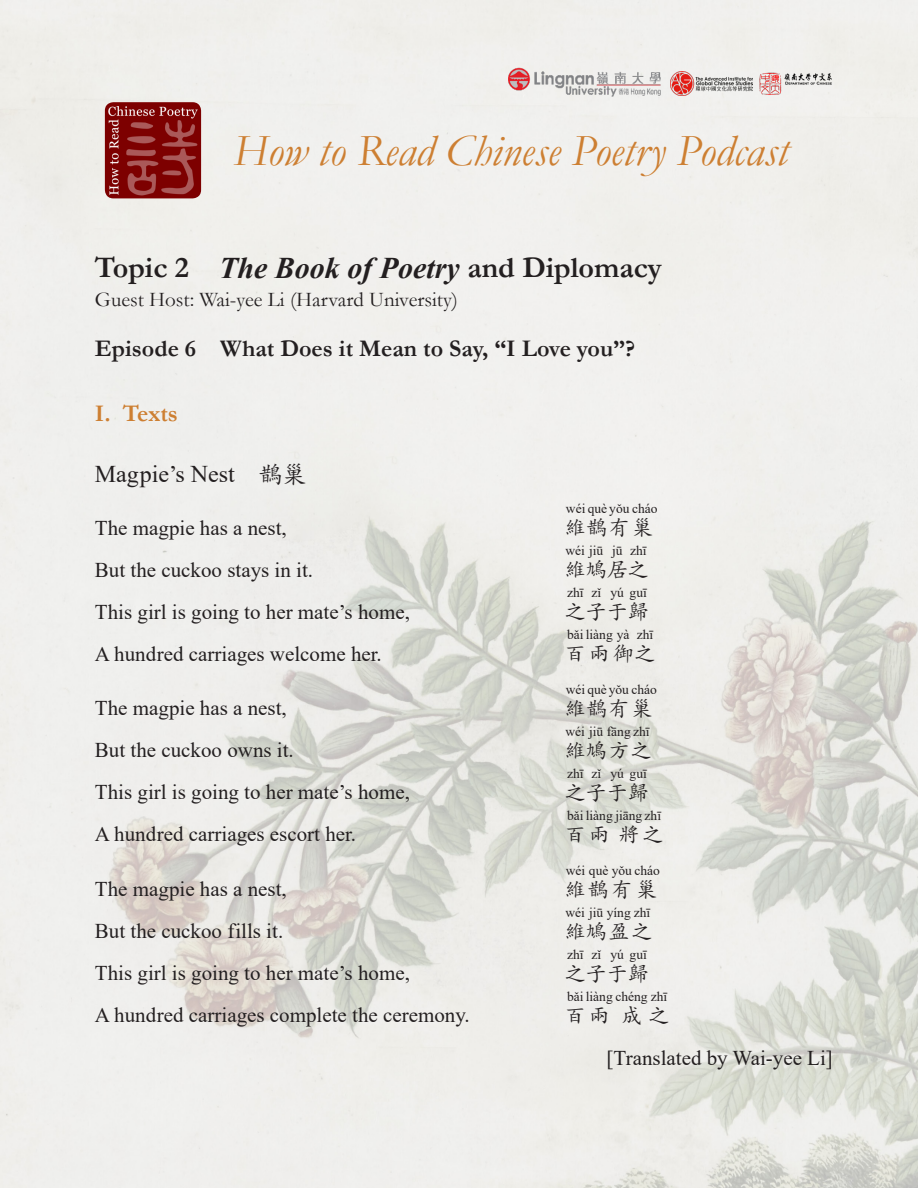
<style>
.page{position:relative;width:918px;height:1188px;background:#fff}
.page>*{position:absolute;margin:0;border:0;box-sizing:border-box;transform-origin:0 0}
.t1{font:italic 45px "Garamond";color:#cd7f32}
.t2{font:700 30px "Garamond";color:#231f20}
.t3{font:700 24px "Garamond";color:#231f20}
.t4{font:24px "Times New Roman";color:#231f20}
.t5{font:700 24px "Garamond";color:#cd7f32}
.t6{font:21px "Times New Roman";color:#231f20}
.t7{font:21px "Kai Ti";letter-spacing:.04em;color:#231f20}
.t8{font:21px "Garamond";color:#231f20}
.t9{font:13.5px "Times New Roman";color:#231f20}
.s1{font-family:"Times New Roman";font-style:italic}
.s2{font-family:"Kai Ti"}
</style>
<div class="page">
<img style="left:0;top:0;width:1px;height:1188px">
<img style="left:1px;top:0;width:917px;height:1188px">
<img style="left:105px;top:102px;width:96px;height:96px">
<img style="left:759px;top:72px;width:74px;height:23px">
<img style="left:509px;top:67px;width:155px;height:34px">
<img style="left:670px;top:72px;width:82px;height:24px">
<p class="t1" style="left:233px;top:120px;width:557px">How to Read Chinese Poetry Podcast</p>
<p class="t2" style="left:95px;top:247px;width:569px">Topic 2 <span class="s1">The Book of Poetry</span> and Diplomacy</p>
<p class="t8" style="left:95px;top:285px;width:365px">Guest Host: Wai-yee Li (Harvard University)</p>
<p class="t3" style="left:95px;top:332px;width:542px">Episode 6 What Does it Mean to Say, “I Love you”?</p>
<p class="t5" style="left:95px;top:397px;width:85px">I. Texts</p>
<p class="t4" style="left:95px;top:457px;width:214px">Magpie’s Nest <span class="s2">鵲巢</span></p>
<p class="t6" style="left:95px;top:513px;width:193px">The magpie has a nest,</p>
<p class="t6" style="left:95px;top:555px;width:220px">But the cuckoo stays in it.</p>
<p class="t6" style="left:95px;top:597px;width:316px">This girl is going to her mate’s home,</p>
<p class="t6" style="left:95px;top:639px;width:288px">A hundred carriages welcome her.</p>
<p class="t6" style="left:95px;top:693px;width:193px">The magpie has a nest,</p>
<p class="t6" style="left:95px;top:735px;width:200px">But the cuckoo owns it.</p>
<p class="t6" style="left:95px;top:777px;width:316px">This girl is going to her mate’s home,</p>
<p class="t6" style="left:95px;top:819px;width:263px">A hundred carriages escort her.</p>
<p class="t6" style="left:95px;top:874px;width:193px">The magpie has a nest,</p>
<p class="t6" style="left:95px;top:916px;width:190px">But the cuckoo fills it.</p>
<p class="t6" style="left:95px;top:958px;width:316px">This girl is going to her mate’s home,</p>
<p class="t6" style="left:95px;top:1000px;width:376px">A hundred carriages complete the ceremony.</p>
<p class="t9" style="left:566px;top:499px;width:93px">wéi quèyǒu cháo</p>
<p class="t7" style="left:565px;top:517px;width:90px">維鵲有巢</p>
<p class="t9" style="left:566px;top:541px;width:39px">wéi jiū</p>
<p class="t9" style="left:612px;top:541px;width:12px">jū</p>
<p class="t9" style="left:630px;top:541px;width:18px">zhī</p>
<p class="t7" style="left:565px;top:559px;width:85px">維鳩居之</p>
<p class="t9" style="left:567px;top:583px;width:18px">zhī</p>
<p class="t9" style="left:591px;top:583px;width:11px">zǐ</p>
<p class="t9" style="left:611px;top:583px;width:38px">yú guī</p>
<p class="t7" style="left:565px;top:601px;width:85px">之子于歸</p>
<p class="t9" style="left:567px;top:625px;width:64px">bǎi liàng yà</p>
<p class="t9" style="left:637px;top:625px;width:18px">zhī</p>
<p class="t7" style="left:565px;top:643px;width:92px">百兩御之</p>
<p class="t9" style="left:566px;top:680px;width:93px">wéi quèyǒu cháo</p>
<p class="t7" style="left:565px;top:698px;width:90px">維鵲有巢</p>
<p class="t9" style="left:566px;top:722px;width:85px">wéi jiū fāng zhī</p>
<p class="t7" style="left:565px;top:740px;width:88px">維鳩方之</p>
<p class="t9" style="left:567px;top:764px;width:18px">zhī</p>
<p class="t9" style="left:591px;top:764px;width:11px">zǐ</p>
<p class="t9" style="left:611px;top:764px;width:38px">yú guī</p>
<p class="t7" style="left:565px;top:782px;width:85px">之子于歸</p>
<p class="t9" style="left:567px;top:806px;width:96px">bǎi liàng jiāng zhī</p>
<p class="t7" style="left:565px;top:824px;width:100px">百兩將之</p>
<p class="t9" style="left:566px;top:861px;width:96px">wéi què yǒu cháo</p>
<p class="t7" style="left:565px;top:879px;width:94px">維鵲有巢</p>
<p class="t9" style="left:566px;top:903px;width:86px">wéi jiū yíng zhī</p>
<p class="t7" style="left:565px;top:921px;width:89px">維鳩盈之</p>
<p class="t9" style="left:567px;top:945px;width:18px">zhī</p>
<p class="t9" style="left:591px;top:945px;width:11px">zǐ</p>
<p class="t9" style="left:611px;top:945px;width:38px">yú guī</p>
<p class="t7" style="left:565px;top:963px;width:85px">之子于歸</p>
<p class="t9" style="left:567px;top:987px;width:102px">bǎi liàng chéng zhī</p>
<p class="t7" style="left:621px;top:1005px;width:50px">成之</p>
<p class="t7" style="left:565px;top:1005px;width:46px">百兩</p>
<p class="t6" style="left:607px;top:1043px;width:228px">[Translated by Wai-yee Li]</p>
</div>
